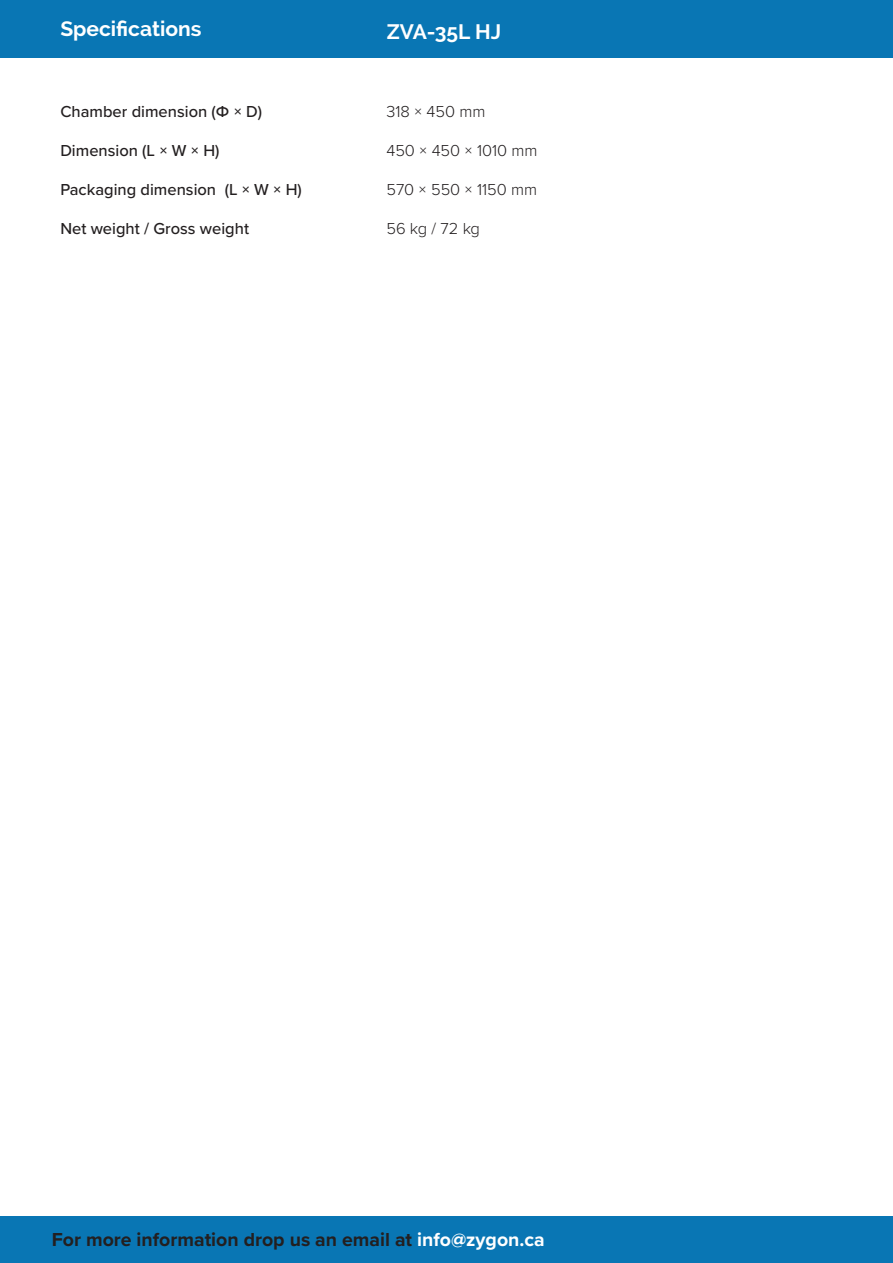
<style>
.page{position:relative;width:893px;height:1263px;background:#fff}
.page>*{position:absolute;margin:0;border:0;box-sizing:border-box;transform-origin:0 0}
.t1{font:700 21px "Raleway";color:#fff}
.t2{font:700 19.5px "Proxima Nova";color:#231f20}
.t3{font:500 16.5px "Proxima Nova";color:#231f20}
.t4{font:300 16.5px "Proxima Nova";color:#231f20}
.s1{color:#fff}
</style>
<div class="page">
<div style="left:0;top:1216px;width:893px;height:47px;background:#0976b4"></div>
<div style="left:0;top:0;width:893px;height:57px;background:#0976b4"></div>
<p class="t1" style="left:60px;top:17px;width:143px">Specifications</p>
<p class="t1" style="left:387px;top:20px;width:116px">ZVA-35L HJ</p>
<p class="t3" style="left:60px;top:99px;width:203px">Chamber dimension (Φ × D)</p>
<p class="t3" style="left:60px;top:138px;width:161px">Dimension (L × W × H)</p>
<p class="t3" style="left:60px;top:177px;width:243px">Packaging dimension (L × W × H)</p>
<p class="t3" style="left:60px;top:216px;width:190px">Net weight / Gross weight</p>
<p class="t4" style="left:386px;top:99px;width:101px">318 × 450 mm</p>
<p class="t4" style="left:386px;top:138px;width:153px">450 × 450 × 1010 mm</p>
<p class="t4" style="left:386px;top:177px;width:152px">570 × 550 × 1150 mm</p>
<p class="t4" style="left:386px;top:216px;width:95px">56 kg / 72 kg</p>
<p class="t2" style="left:52px;top:1225px;width:494px">For more information drop us an email at <span class="s1">info@zygon.ca</span></p>
</div>
